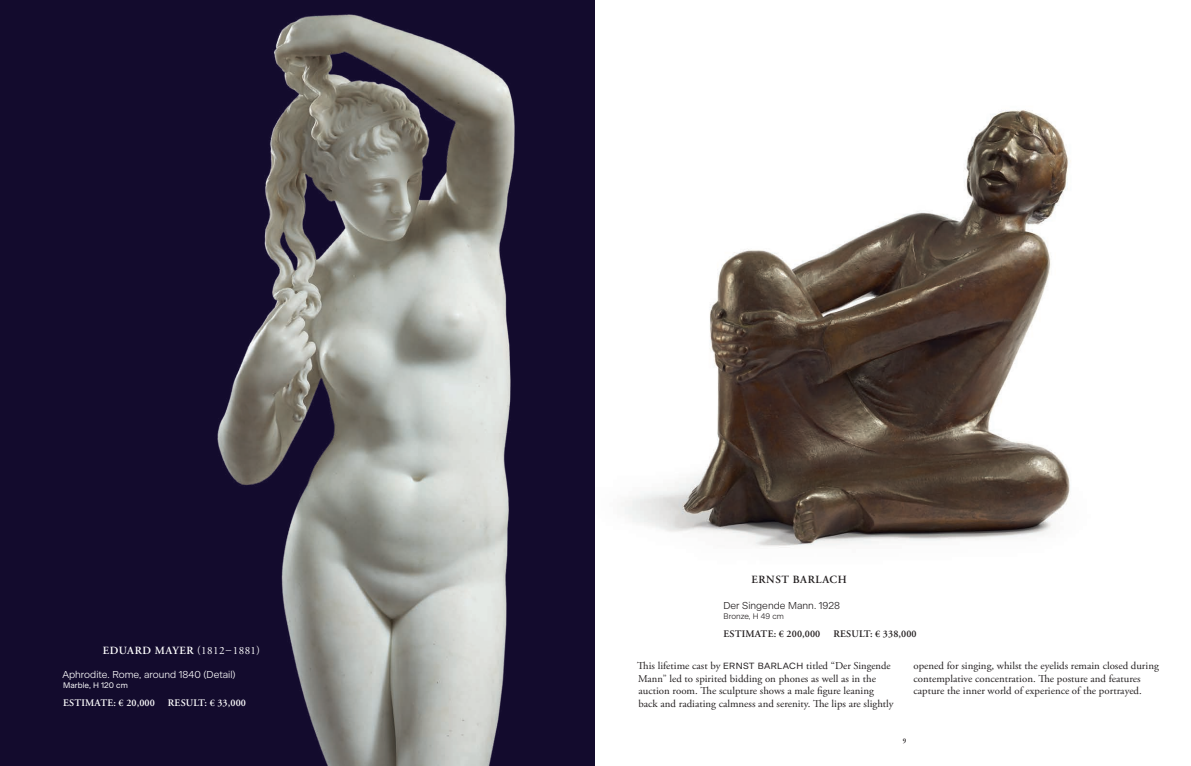
<style>
.page{position:relative;width:1191px;height:766px;background:#fff}
.page>*{position:absolute;margin:0;border:0;box-sizing:border-box;transform-origin:0 0}
.t1{font:600 11px "Adobe Garamond Pro";letter-spacing:.05em;color:#fff}
.t2{font:600 11px "Adobe Garamond Pro";letter-spacing:.05em;color:#231f20}
.t3{font:10.5px/12.5px "Adobe Garamond Pro";color:#231f20}
.t4{font:300 10px "Beausite Classic";color:#fff}
.t5{font:600 10px "Adobe Garamond Pro";letter-spacing:.015em;color:#231f20}
.t6{font:600 10px "Adobe Garamond Pro";letter-spacing:.025em;color:#fff}
.t7{font:300 10px "Beausite Classic";color:#231f20}
.t8{font:8px "Beausite Classic Clear";color:#fff}
.t9{font:300 8px "Beausite Classic";color:#231f20}
.t10{font:600 7px "Adobe Garamond Pro";color:#231f20}
.s1{font-weight:400}
.s2{font-family:"Beausite Classic Clear";font-size:9px}
</style>
<div class="page">
<div style="left:0;top:0;width:595px;height:765px;background:#130b2d"></div>
<img style="left:217px;top:14px;width:298px;height:751px">
<img style="left:621px;top:110px;width:450px;height:438px">
<p class="t1" style="left:103px;top:644px;width:159px">EDUARD MAYER <span class="s1">(1812–1881)</span></p>
<p class="t4" style="left:62px;top:667px;width:175px">Aphrodite. Rome, around 1840 (Detail)</p>
<p class="t8" style="left:63px;top:679px;width:66px">Marble, H 120 cm</p>
<p class="t6" style="left:63px;top:697px;width:93px">ESTIMATE: € 20,000</p>
<p class="t6" style="left:168px;top:697px;width:80px">RESULT: € 33,000</p>
<p class="t2" style="left:751px;top:573px;width:97px">ERNST BARLACH</p>
<p class="t7" style="left:723px;top:597px;width:118px">Der Singende Mann. 1928</p>
<p class="t9" style="left:723px;top:610px;width:62px">Bronze, H 49 cm</p>
<p class="t5" style="left:723px;top:627px;width:99px">ESTIMATE: € 200,000</p>
<p class="t5" style="left:833px;top:627px;width:85px">RESULT: € 338,000</p>
<p class="t3" style="left:637px;top:660px;width:258px">This lifetime cast by <span class="s2">ERNST BARLACH</span> titled “Der Singende Mann” led to spirited bidding on phones as well as in the auction room. The sculpture shows a male figure leaning back and radiating calmness and serenity. The lips are slightly</p>
<p class="t3" style="left:913px;top:660px;width:247px">opened for singing, whilst the eyelids remain closed during contemplative concentration. The posture and features capture the inner world of experience of the portrayed.</p>
<p class="t10" style="left:902px;top:736px;width:5px">9</p>
</div>
